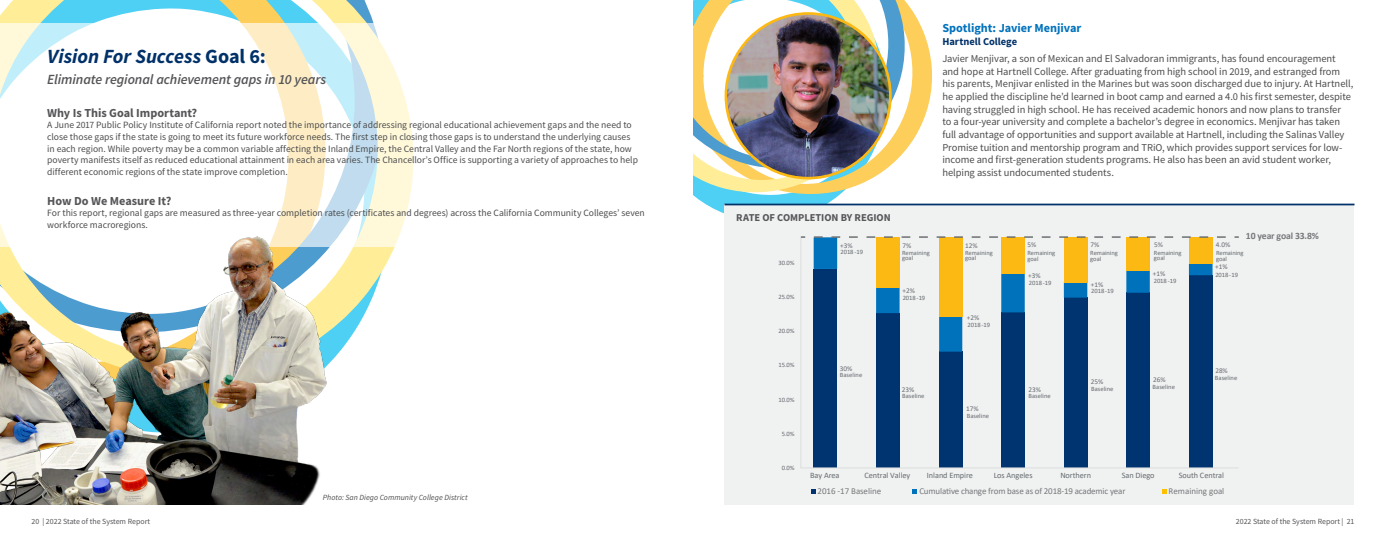
<style>
.page{position:relative;width:1386px;height:536px;background:#fff}
.page>*{position:absolute;margin:0;border:0;box-sizing:border-box;transform-origin:0 0}
.t1{font:italic 700 20.12px "Source Sans Pro";letter-spacing:-.005em;color:#003169}
.t2{font:italic 600 14px "Source Sans Pro";letter-spacing:-.005em;color:#565659}
.t3{font:700 12.25px "Source Sans Pro";letter-spacing:-.005em;color:#565659}
.t4{font:700 12.25px "Source Sans Pro";letter-spacing:-.005em;color:#0072bc}
.t5{font:10.5px/12.6px "Source Sans Pro";letter-spacing:-.005em;color:#4d4d4f}
.t6{font:700 10.5px "Source Sans Pro";color:#565659}
.t7{font:700 10.5px "Source Sans Pro";color:#003169}
.t8{font:700 9.71px "Calibri";letter-spacing:-.015em;color:#77787b}
.t9{font:9.62px/11.5px "Source Sans Pro";color:#4d4d4f}
.t10{font:9.01px "Calibri";letter-spacing:-.015em;color:#77787b}
.t11{font:8.22px "Calibri";letter-spacing:-.005em;color:#666c70}
.t12{font:7.88px "Source Sans Pro";color:#565659}
.t13{font:italic 7.88px "Source Sans Pro";letter-spacing:.005em;color:#4d4d4f}
.t14{font:7.26px "Calibri";letter-spacing:-.005em;color:#666c70}
.t15{font:6.65px "Calibri";color:#666c70}
.t16{font:6.56px "Calibri";color:#666c70}
.t17{font:6.48px/5.8px "Calibri";letter-spacing:-.005em;color:#666c70}
.s1{font-style:normal}
</style>
<div class="page">
<svg style="left:694px;top:196px;width:144px;height:18px"></svg>
<svg style="left:693px;top:2px;width:239px;height:194px"></svg>
<svg style="left:880px;top:0;width:26px;height:171px"></svg>
<svg style="left:693px;top:0;width:187px;height:195px"></svg>
<svg style="left:0;top:0;width:395px;height:364px"></svg>
<svg style="left:0;top:23px;width:414px;height:223px"></svg>
<img style="left:0;top:225px;width:329px;height:279px">
<img style="left:726px;top:13px;width:164px;height:165px;border-radius:82px">
<div style="left:724px;top:204px;width:630px;height:300px;background:#f0f1f1"></div>
<div style="left:1189px;top:275px;width:24px;height:192px;background:#003471"></div>
<div style="left:1126px;top:292px;width:24px;height:175px;background:#003471"></div>
<div style="left:1064px;top:297px;width:23px;height:170px;background:#003471"></div>
<div style="left:1001px;top:312px;width:24px;height:155px;background:#003471"></div>
<div style="left:939px;top:351px;width:23px;height:116px;background:#003471"></div>
<div style="left:876px;top:313px;width:24px;height:155px;background:#003471"></div>
<div style="left:814px;top:269px;width:23px;height:199px;background:#003471"></div>
<hr style="left:801px;top:467px;width:438px;height:1px;background:#dcddde">
<hr style="left:801px;top:238px;width:1px;height:230px;background:#dcddde">
<svg style="left:814px;top:236px;width:425px;height:115px"></svg>
<svg style="left:811px;top:489px;width:5px;height:5px"></svg>
<svg style="left:912px;top:489px;width:5px;height:5px"></svg>
<svg style="left:1162px;top:489px;width:4px;height:5px"></svg>
<hr style="left:724px;top:203px;width:630px;height:2px;background:#003169">
<h2 class="t1" style="left:47px;top:43px;width:220px">Vision For Success <span class="s1">Goal 6:</span></h2>
<p class="t2" style="left:47px;top:70px;width:281px">Eliminate regional achievement gaps in 10 years</p>
<h3 class="t3" style="left:47px;top:104px;width:152px">Why Is This Goal Important?</h3>
<p class="t9" style="left:47px;top:119px;width:592px">A June 2017 Public Policy Institute of California report noted the importance of addressing regional educational achievement gaps and the need to close those gaps if the state is going to meet its future workforce needs. The first step in closing those gaps is to understand the underlying causes in each region. While poverty may be a common variable affecting the Inland Empire, the Central Valley and the Far North regions of the state, how poverty manifests itself as reduced educational attainment in each area varies. The Chancellor’s Office is supporting a variety of approaches to help different economic regions of the state improve completion.</p>
<h3 class="t3" style="left:47px;top:192px;width:126px">How Do We Measure It?</h3>
<p class="t9" style="left:47px;top:207px;width:599px">For this report, regional gaps are measured as three-year completion rates (certificates and degrees) across the California Community Colleges’ seven workforce macroregions.</p>
<p class="t13" style="left:323px;top:492px;width:146px">Photo: San Diego Community College District</p>
<h3 class="t4" style="left:942px;top:20px;width:141px">Spotlight: Javier Menjivar</h3>
<p class="t7" style="left:942px;top:34px;width:76px">Hartnell College</p>
<p class="t5" style="left:942px;top:52px;width:412px">Javier Menjivar, a son of Mexican and El Salvadoran immigrants, has found encouragement and hope at Hartnell College. After graduating from high school in 2019, and estranged from his parents, Menjivar enlisted in the Marines but was soon discharged due to injury. At Hartnell, he applied the discipline he’d learned in boot camp and earned a 4.0 his first semester, despite having struggled in high school. He has received academic honors and now plans to transfer<br>to a four-year university and complete a bachelor’s degree in economics. Menjivar has taken full advantage of opportunities and support available at Hartnell, including the Salinas Valley Promise tuition and mentorship program and TRiO, which provides support services for low&shy;income and first-generation students programs. He also has been an avid student worker, helping assist undocumented students.</p>
<p class="t6" style="left:736px;top:210px;width:156px">RATE OF COMPLETION BY REGION</p>
<p class="t14" style="left:840px;top:240px;width:14px">+3%</p>
<p class="t16" style="left:778px;top:258px;width:18px">30.0%</p>
<p class="t16" style="left:778px;top:292px;width:18px">25.0%</p>
<p class="t16" style="left:778px;top:326px;width:18px">20.0%</p>
<p class="t16" style="left:778px;top:360px;width:18px">15.0%</p>
<p class="t16" style="left:778px;top:395px;width:18px">10.0%</p>
<p class="t15" style="left:782px;top:429px;width:14px">5.0%</p>
<p class="t16" style="left:782px;top:463px;width:14px">0.0%</p>
<p class="t16" style="left:840px;top:247px;width:24px">2018 -19</p>
<p class="t14" style="left:840px;top:363px;width:14px">30%</p>
<p class="t16" style="left:840px;top:370px;width:24px">Baseline</p>
<p class="t8" style="left:1246px;top:229px;width:74px">10 year goal 33.8%</p>
<p class="t14" style="left:1090px;top:240px;width:10px">7%</p>
<p class="t14" style="left:1154px;top:240px;width:10px">5%</p>
<p class="t14" style="left:1216px;top:240px;width:16px">4.0%</p>
<p class="t14" style="left:903px;top:240px;width:10px">7%</p>
<p class="t14" style="left:965px;top:240px;width:14px">12%</p>
<p class="t14" style="left:1028px;top:240px;width:10px">5%</p>
<p class="t17" style="left:1027px;top:250px;width:29px">Remaining goal</p>
<p class="t17" style="left:902px;top:249px;width:29px">Remaining goal</p>
<p class="t16" style="left:903px;top:293px;width:24px">2018 -19</p>
<p class="t17" style="left:965px;top:249px;width:29px">Remaining goal</p>
<p class="t17" style="left:1090px;top:249px;width:29px">Remaining goal</p>
<p class="t17" style="left:1154px;top:249px;width:29px">Remaining goal</p>
<p class="t17" style="left:1216px;top:249px;width:29px">Remaining goal</p>
<p class="t14" style="left:1215px;top:262px;width:14px">+1%</p>
<p class="t14" style="left:1153px;top:268px;width:14px">+1%</p>
<p class="t16" style="left:1215px;top:270px;width:24px">2018 -19</p>
<p class="t14" style="left:1028px;top:270px;width:14px">+3%</p>
<p class="t16" style="left:1154px;top:276px;width:24px">2018 -19</p>
<p class="t16" style="left:1029px;top:278px;width:24px">2018 -19</p>
<p class="t14" style="left:1091px;top:279px;width:14px">+1%</p>
<p class="t14" style="left:903px;top:285px;width:14px">+2%</p>
<p class="t16" style="left:1091px;top:286px;width:24px">2018 -19</p>
<p class="t14" style="left:902px;top:384px;width:14px">23%</p>
<p class="t16" style="left:902px;top:391px;width:24px">Baseline</p>
<p class="t14" style="left:967px;top:313px;width:14px">+2%</p>
<p class="t16" style="left:968px;top:320px;width:24px">2018 -19</p>
<p class="t14" style="left:966px;top:403px;width:14px">17%</p>
<p class="t16" style="left:967px;top:411px;width:24px">Baseline</p>
<p class="t14" style="left:1029px;top:384px;width:14px">23%</p>
<p class="t16" style="left:1029px;top:391px;width:24px">Baseline</p>
<p class="t14" style="left:1091px;top:377px;width:14px">25%</p>
<p class="t16" style="left:1091px;top:384px;width:24px">Baseline</p>
<p class="t14" style="left:1153px;top:374px;width:14px">26%</p>
<p class="t16" style="left:1153px;top:382px;width:24px">Baseline</p>
<p class="t14" style="left:1215px;top:365px;width:14px">28%</p>
<p class="t16" style="left:1215px;top:373px;width:24px">Baseline</p>
<p class="t11" style="left:810px;top:469px;width:31px">Bay Area</p>
<p class="t11" style="left:864px;top:469px;width:47px">Central Valley</p>
<p class="t11" style="left:927px;top:469px;width:48px">Inland Empire</p>
<p class="t11" style="left:994px;top:469px;width:40px">Los Angeles</p>
<p class="t11" style="left:1060px;top:469px;width:32px">Northern</p>
<p class="t11" style="left:1122px;top:469px;width:34px">San Diego</p>
<p class="t11" style="left:1179px;top:469px;width:47px">South Central</p>
<p class="t10" style="left:818px;top:485px;width:65px">2016 -17 Baseline</p>
<p class="t10" style="left:919px;top:485px;width:208px">Cumulative change from base as of 2018-19 academic year</p>
<p class="t10" style="left:1169px;top:485px;width:57px">Remaining goal</p>
<p class="t12" style="left:32px;top:516px;width:120px">20 | 2022 State of the System Report</p>
<p class="t12" style="left:1236px;top:516px;width:120px">2022 State of the System Report | 21</p>
</div>
